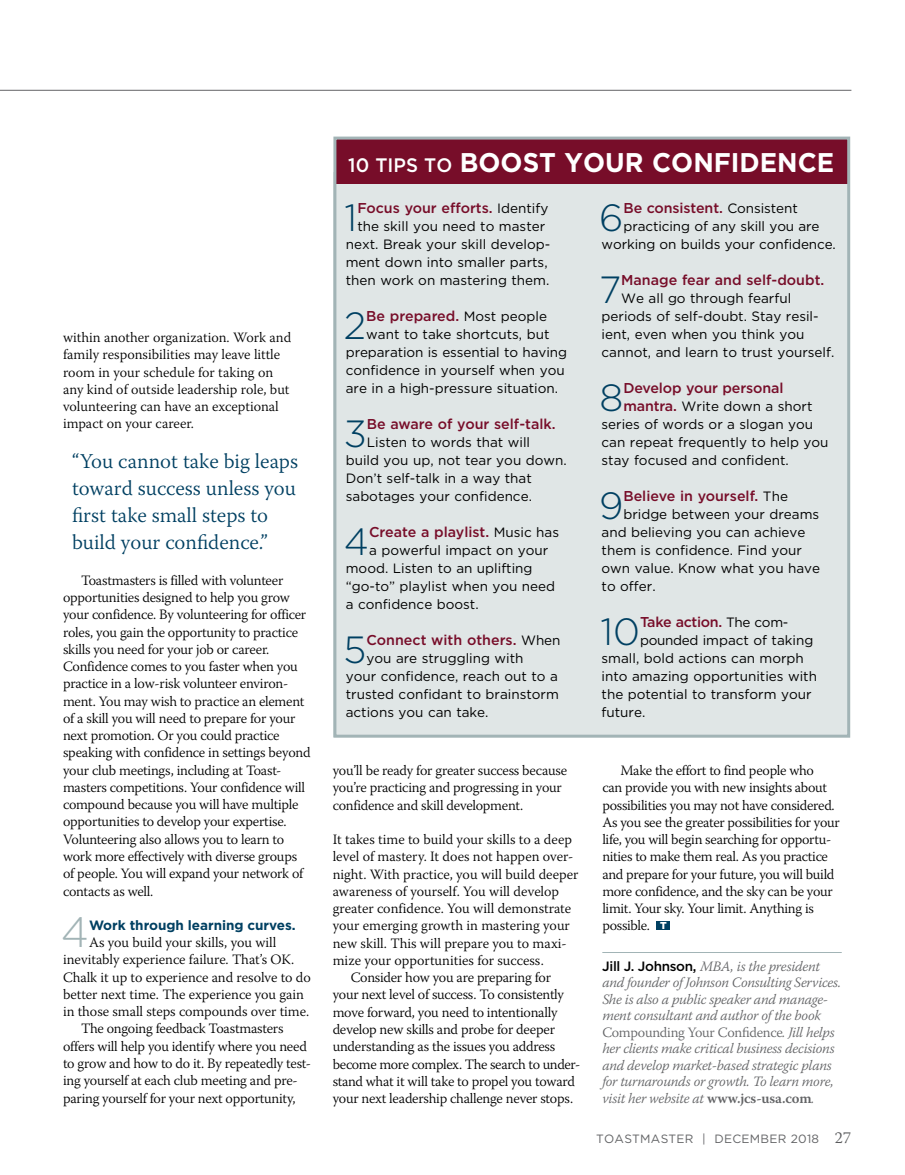
<style>
.page{position:relative;width:905px;height:1175px;background:#fff}
.page>*{position:absolute;margin:0;border:0;box-sizing:border-box;transform-origin:0 0}
.t1{font:300 42.45px "Gotham";color:#a2b4b6}
.t2{font:300 37.8px "Gotham";color:#004062}
.t3{font:700 27px "Gotham";color:#fff;scale:.96 1}
.t4{font:300 21px/27px "Warnock Pro";color:#004062}
.t5{font:300 14.25px/17.2px "Warnock Pro";letter-spacing:-.015em;color:#000}
.t6{font:italic 300 14.25px/16.5px "Warnock Pro";letter-spacing:-.02em;color:#636466}
.t7{font:500 14.25px "Gotham";color:#770d29}
.t8{font:500 14.25px "Gotham";letter-spacing:-.02em;color:#770d29}
.t9{font:13.5px/18px "Gotham";color:#000}
.t10{font:700 13.5px "Gotham";letter-spacing:-.005em;color:#004062}
.t11{font:12px "Gotham";letter-spacing:.02em;color:#636466}
.s1{font-weight:500;font-size:19.5px}
.s2{font-weight:400;font-size:13.5px;color:#000}
.s3{font-weight:500;font-size:14.25px;color:#770d29}
.s4{font-family:"Gotham";font-weight:900;font-size:10.05px;color:#fff}
.s5{font-family:"Gotham";font-weight:500;font-style:normal;font-size:13.5px;color:#000}
.s6{font-style:normal}
.s7{font-weight:600;font-style:normal}
.s8{font-family:"Warnock Pro";font-weight:300;font-size:16.5px;color:#58595b}
</style>
<div class="page">
<hr style="left:0;top:90px;width:851px;height:1px;background:#636466">
<div style="left:333px;top:172px;width:516px;height:564px;background:#e0e6e6"></div>
<div style="left:335px;top:138px;width:514px;height:45px;background:#770d29"></div>
<div style="left:333px;top:137px;width:517px;height:600px;border:3px solid #a2b4b6"></div>
<hr style="left:602px;top:952px;width:239px;height:1px;background:#a2b4b6">
<div style="left:656px;top:921px;width:14px;height:9px;background:#004062"></div>
<p class="t5" style="left:63px;top:328px;width:230px">within another organization. Work and family responsibilities may leave little room in your schedule for taking on any kind of outside leadership role, but volunteering can have an exceptional impact on your career.</p>
<h3 class="t4" style="left:72px;top:447px;width:228px">“You cannot take big leaps toward success unless you first take small steps to build your confidence.”</h3>
<p class="t5" style="left:63px;top:571px;width:249px;text-indent:18px">Toastmasters is filled with volunteer opportunities designed to help you grow your confidence. By volunteering for officer roles, you gain the opportunity to practice skills you need for your job or career.<br>Confidence comes to you faster when you practice in a low-risk volunteer environ&shy;ment. You may wish to practice an element of a skill you will need to prepare for your next promotion. Or you could practice speaking with confidence in settings beyond your club meetings, including at Toast&shy;masters competitions. Your confidence will compound because you will have multiple opportunities to develop your expertise.<br>Volunteering also allows you to learn to work more effectively with diverse groups of people. You will expand your network of contacts as well.</p>
<h1 class="t1" style="left:61px;top:905px;width:30px">4</h1>
<p class="t10" style="left:89px;top:916px;width:208px">Work through learning curves.</p>
<p class="t5" style="left:89px;top:933px;width:189px">As you build your skills, you will</p>
<p class="t5" style="left:63px;top:950px;width:233px">inevitably experience failure. That’s OK.</p>
<p class="t5" style="left:63px;top:968px;width:249px">Chalk it up to experience and resolve to do</p>
<p class="t5" style="left:63px;top:985px;width:242px">better next time. The experience you gain</p>
<p class="t5" style="left:63px;top:1002px;width:248px">in those small steps compounds over time.</p>
<p class="t5" style="left:81px;top:1020px;width:204px">The ongoing feedback Toastmasters</p>
<p class="t5" style="left:63px;top:1037px;width:245px">offers will help you identify where you need</p>
<p class="t5" style="left:63px;top:1054px;width:249px">to grow and how to do it. By repeatedly test-</p>
<p class="t5" style="left:63px;top:1071px;width:236px">ing yourself at each club meeting and pre-</p>
<p class="t5" style="left:63px;top:1089px;width:234px">paring yourself for your next opportunity,</p>
<h3 class="t3" style="left:348px;top:144px;width:507px"><span class="s1">10 TIPS TO</span> BOOST YOUR CONFIDENCE</h3>
<h2 class="t2" style="left:344px;top:193px;width:14px">1</h2>
<p class="t7" style="left:357px;top:198px;width:193px">Focus your efforts. <span class="s2">Identify</span></p>
<p class="t9" style="left:346px;top:217px;width:206px;text-align:center">the skill you need to master next. Break your skill develop&shy;ment down into smaller parts, then work on mastering them.</p>
<h2 class="t2" style="left:344px;top:301px;width:24px">2</h2>
<p class="t7" style="left:366px;top:306px;width:182px">Be prepared. <span class="s2">Most people</span></p>
<p class="t9" style="left:346px;top:325px;width:223px;text-indent:21px">want to take shortcuts, but preparation is essential to having confidence in yourself when you are in a high-pressure situation.</p>
<h2 class="t2" style="left:344px;top:409px;width:25px">3</h2>
<p class="t7" style="left:367px;top:414px;width:190px">Be aware of your self-talk.</p>
<p class="t9" style="left:346px;top:433px;width:222px;text-indent:21px">Listen to words that will build you up, not tear you down.<br>Don’t self-talk in a way that sabotages your confidence.</p>
<h2 class="t2" style="left:344px;top:517px;width:27px">4</h2>
<p class="t7" style="left:369px;top:522px;width:191px">Create a playlist. <span class="s2">Music has</span></p>
<p class="t9" style="left:346px;top:541px;width:211px;text-indent:23px">a powerful impact on your mood. Listen to an uplifting “go-to” playlist when you need a confidence boost.</p>
<h2 class="t2" style="left:343px;top:625px;width:24px">5</h2>
<p class="t7" style="left:366px;top:630px;width:195px">Connect with others. <span class="s2">When</span></p>
<p class="t9" style="left:346px;top:649px;width:215px;text-indent:21px">you are struggling with<br>your confidence, reach out to a trusted confidant to brainstorm actions you can take.</p>
<h2 class="t2" style="left:599px;top:194px;width:26px">6</h2>
<p class="t7" style="left:623px;top:199px;width:176px">Be consistent. <span class="s2">Consistent</span></p>
<p class="t9" style="left:601px;top:217px;width:236px;text-align:center">practicing of any skill you are working on builds your confidence.</p>
<h2 class="t2" style="left:599px;top:266px;width:24px">7</h2>
<p class="t7" style="left:621px;top:271px;width:205px">Manage fear and self-doubt.</p>
<p class="t9" style="left:601px;top:289px;width:234px;text-indent:20px">We all go through fearful periods of self-doubt. Stay resil&shy;ient, even when you think you cannot, and learn to trust yourself.</p>
<h2 class="t2" style="left:599px;top:374px;width:25px">8</h2>
<p class="t7" style="left:623px;top:379px;width:162px">Develop your personal</p>
<p class="t9" style="left:601px;top:397px;width:228px;text-indent:22px"><span class="s3">mantra.</span> Write down a short series of words or a slogan you can repeat frequently to help you stay focused and confident.</p>
<h2 class="t2" style="left:599px;top:482px;width:26px">9</h2>
<p class="t7" style="left:623px;top:487px;width:166px">Believe in yourself. <span class="s2">The</span></p>
<p class="t9" style="left:601px;top:505px;width:220px;text-indent:22px">bridge between your dreams and believing you can achieve them is confidence. Find your own value. Know what you have to offer.</p>
<h2 class="t2" style="left:600px;top:608px;width:41px">10</h2>
<p class="t8" style="left:640px;top:613px;width:148px">Take action. <span class="s2">The com-</span></p>
<p class="t9" style="left:601px;top:631px;width:217px;text-indent:38px">pounded impact of taking small, bold actions can morph into amazing opportunities with the potential to transform your future.</p>
<p class="t5" style="left:333px;top:761px;width:236px">you’ll be ready for greater success because you’re practicing and progressing in your confidence and skill development.</p>
<p class="t5" style="left:333px;top:830px;width:241px">It takes time to build your skills to a deep</p>
<p class="t5" style="left:333px;top:847px;width:242px">level of mastery. It does not happen over-</p>
<p class="t5" style="left:333px;top:865px;width:247px">night. With practice, you will build deeper</p>
<p class="t5" style="left:333px;top:882px;width:228px">awareness of yourself. You will develop</p>
<p class="t5" style="left:333px;top:899px;width:240px">greater confidence. You will demonstrate</p>
<p class="t5" style="left:333px;top:916px;width:239px">your emerging growth in mastering your</p>
<p class="t5" style="left:333px;top:934px;width:235px">new skill. This will prepare you to maxi-</p>
<p class="t5" style="left:333px;top:951px;width:213px">mize your opportunities for success.</p>
<p class="t5" style="left:350px;top:968px;width:202px">Consider how you are preparing for</p>
<p class="t5" style="left:333px;top:986px;width:233px">your next level of success. To consistently</p>
<p class="t5" style="left:333px;top:1003px;width:226px">move forward, you need to intentionally</p>
<p class="t5" style="left:333px;top:1020px;width:224px">develop new skills and probe for deeper</p>
<p class="t5" style="left:333px;top:1037px;width:224px">understanding as the issues you address</p>
<p class="t5" style="left:333px;top:1055px;width:248px">become more complex. The search to under-</p>
<p class="t5" style="left:333px;top:1072px;width:244px">stand what it will take to propel you toward</p>
<p class="t5" style="left:333px;top:1089px;width:242px">your next leadership challenge never stops.</p>
<p class="t5" style="left:602px;top:761px;width:239px;text-indent:18px">Make the effort to find people who<br>can provide you with new insights about possibilities you may not have considered.<br>As you see the greater possibilities for your life, you will begin searching for opportu&shy;nities to make them real. As you practice and prepare for your future, you will build more confidence, and the sky can be your limit. Your sky. Your limit. Anything is possible. <span class="s4">T</span></p>
<p class="t6" style="left:602px;top:957px;width:240px"><span class="s5">Jill J. Johnson,</span> MBA, is the president and founder of Johnson Consulting Services.<br>She is also a public speaker and manage&shy;ment consultant and author of the book <span class="s6">Compounding Your Confidence</span>. Jill helps her clients make critical business decisions and develop market-based strategic plans for turnarounds or growth. To learn more, visit her website at <span class="s7">www.jcs-usa.com</span>.</p>
<p class="t11" style="left:596px;top:1131px;width:257px">TOASTMASTER | DECEMBER 2018 <span class="s8">27</span></p>
</div>
